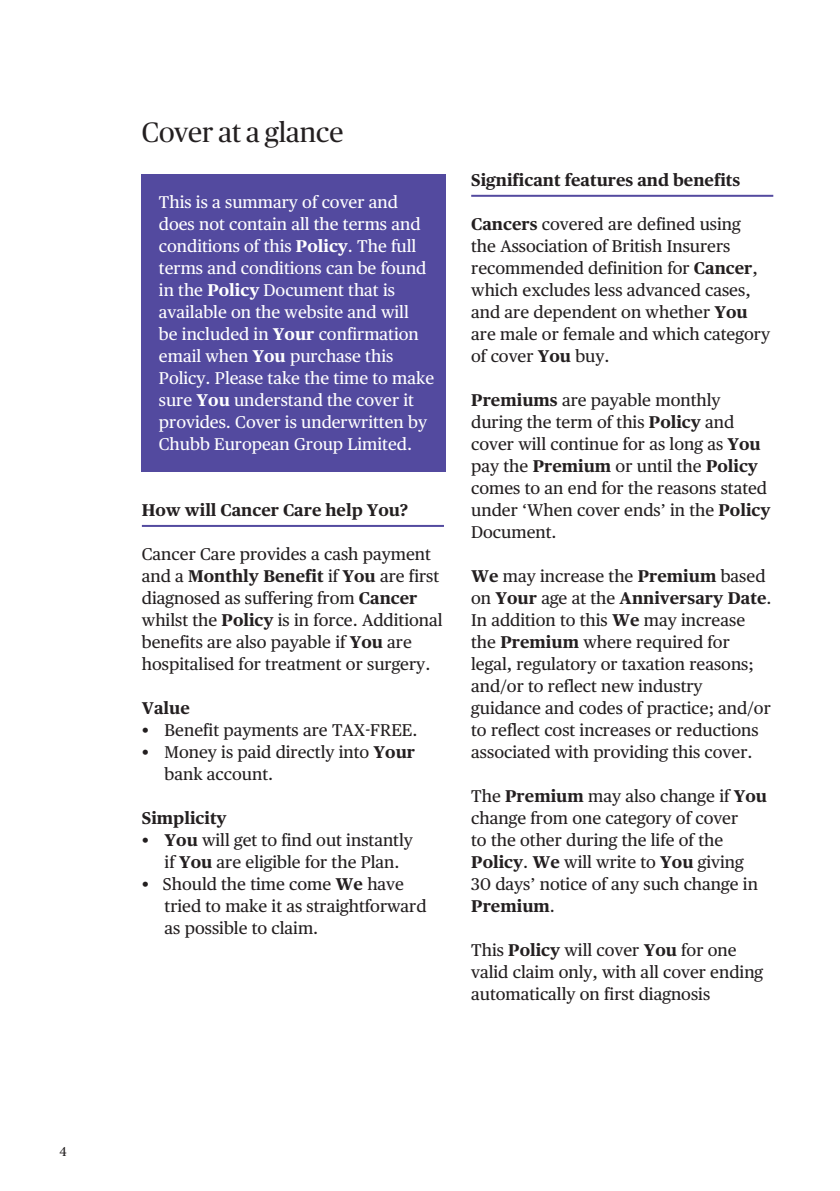
<style>
.page{position:relative;width:840px;height:1191px;background:#fff}
.page>*{position:absolute;margin:0;border:0;box-sizing:border-box;transform-origin:0 0}
.SUBHEAD_Black{font:28px "Chubb Publico";color:#231f20}
.t1{font:17px/22px "Chubb Publico Text";color:#231f20}
.t2{font:17px/22px "Chubb Publico Text";color:#fff}
.PINK_HEADER{font:700 17px "Chubb Publico Text";color:#231f20}
.VIOLET_HEADER{font:700 17px "Chubb Publico Text";color:#231f20}
.t3{font:13px "Chubb Publico Text";color:#231f20}
.s1{font-weight:700}
</style>
<div class="page">
<div style="left:142px;top:174px;width:304px;height:298px;background:#534a9f"></div>
<hr style="left:142px;top:525px;width:301px;height:2px;background:#534a9f">
<hr style="left:471px;top:195px;width:301px;height:2px;background:#534a9f">
<p class="t3" style="left:60px;top:1141px;width:9px">4</p>
<p class="SUBHEAD_Black" style="left:142px;top:112px;width:203px">Cover at a glance</p>
<p class="t2" style="left:159px;top:190px;width:276px">This is a summary of cover and does not contain all the terms and conditions of this <span class="s1">Policy</span>. The full terms and conditions can be found in the <span class="s1">Policy</span> Document that is available on the website and will<br>be included in <span class="s1">Your</span> confirmation email when <span class="s1">You</span> purchase this<br>Policy. Please take the time to make sure <span class="s1">You</span> understand the cover it provides. Cover is underwritten by<br>Chubb European Group Limited.</p>
<p class="VIOLET_HEADER" style="left:142px;top:497px;width:268px">How will Cancer Care help You?</p>
<p class="t1" style="left:142px;top:542px;width:302px">Cancer Care provides a cash payment and a <span class="s1">Monthly Benefit</span> if <span class="s1">You</span> are first diagnosed as suffering from <span class="s1">Cancer </span>whilst the <span class="s1">Policy</span> is in force. Additional benefits are also payable if <span class="s1">You</span> are hospitalised for treatment or surgery.</p>
<p class="PINK_HEADER" style="left:142px;top:695px;width:49px">Value</p>
<p class="t1" style="left:142px;top:718px;width:277px">• Benefit payments are TAX-FREE.</p>
<p class="t1" style="left:164px;top:740px;width:252px;text-indent:-23px">• Money is paid directly into <span class="s1">Your </span>bank account.</p>
<p class="PINK_HEADER" style="left:142px;top:805px;width:86px">Simplicity</p>
<p class="t1" style="left:142px;top:828px;width:272px;text-align:center">• <span class="s1">You</span> will get to find out instantly if <span class="s1">You</span> are eligible for the Plan.</p>
<p class="t1" style="left:164px;top:872px;width:263px;text-indent:-23px">• Should the time come <span class="s1">We</span> have tried to make it as straightforward as possible to claim.</p>
<p class="PINK_HEADER" style="left:471px;top:167px;width:270px">Significant features and benefits</p>
<p class="t1" style="left:471px;top:212px;width:300px"><span class="s1">Cancers</span> covered are defined using<br>the Association of British Insurers recommended definition for <span class="s1">Cancer</span>, which excludes less advanced cases, and are dependent on whether <span class="s1">You </span>are male or female and which category of cover <span class="s1">You</span> buy.</p>
<p class="t1" style="left:471px;top:388px;width:300px"><span class="s1">Premiums</span> are payable monthly during the term of this <span class="s1">Policy</span> and cover will continue for as long as <span class="s1">You </span>pay the <span class="s1">Premium</span> or until the <span class="s1">Policy </span>comes to an end for the reasons stated under ‘When cover ends’ in the <span class="s1">Policy<br></span>Document.</p>
<p class="t1" style="left:471px;top:564px;width:301px"><span class="s1">We</span> may increase the <span class="s1">Premium</span> based on <span class="s1">Your</span> age at the <span class="s1">Anniversary Date</span>.<br>In addition to this <span class="s1">We</span> may increase the <span class="s1">Premium</span> where required for legal, regulatory or taxation reasons; and/or to reflect new industry guidance and codes of practice; and/or to reflect cost increases or reductions associated with providing this cover.</p>
<p class="t1" style="left:471px;top:784px;width:297px">The <span class="s1">Premium</span> may also change if <span class="s1">You </span>change from one category of cover<br>to the other during the life of the<br><span class="s1">Policy</span>. <span class="s1">We</span> will write to <span class="s1">You</span> giving<br>30 days’ notice of any such change in<br><span class="s1">Premium</span>.</p>
<p class="t1" style="left:471px;top:938px;width:293px">This <span class="s1">Policy</span> will cover <span class="s1">You</span> for one valid claim only, with all cover ending automatically on first diagnosis</p>
</div>
